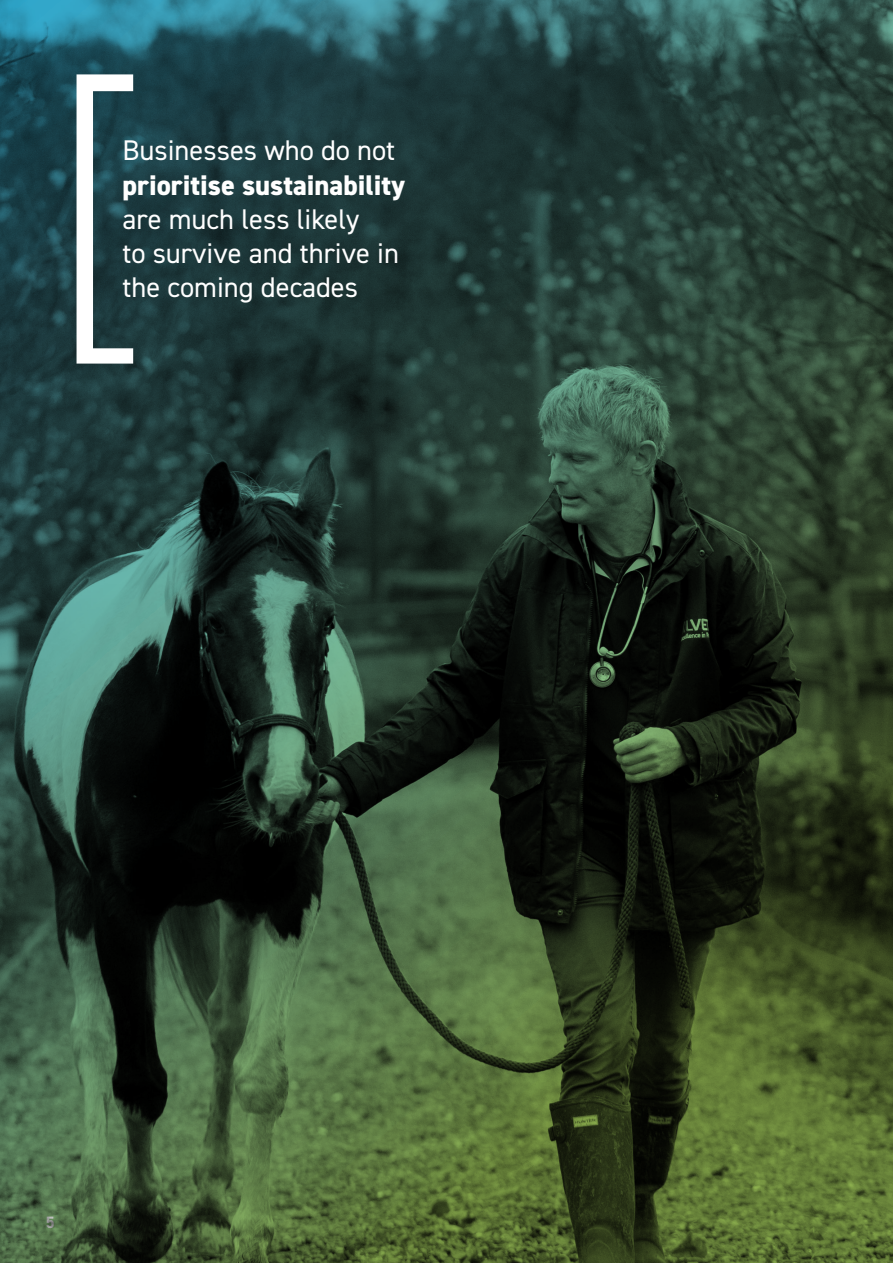
<style>
.page{position:relative;width:893px;height:1263px;background:#fff}
.page>*{position:absolute;margin:0;border:0;box-sizing:border-box;transform-origin:0 0}
.Quotes2{font:28.5px "DIN2014";color:#fff}
.Quotes2-2{font:800 28.5px/34.2px "DIN2014";color:#fff}
.Sub_headers{font:700 16.5px "DIN2014";color:#fff}
.s1{font-weight:400}
</style>
<div class="page">
<img style="left:0;top:0;width:893px;height:1263px">
<svg style="left:77px;top:74px;width:56px;height:290px"></svg>
<p class="Quotes2-2" style="left:122px;top:134px;width:284px"><span class="s1">Businesses who do not </span>prioritise sustainability</p>
<p class="Quotes2" style="left:122px;top:201px;width:238px">are much less likely</p>
<p class="Quotes2" style="left:122px;top:235px;width:278px">to survive and thrive in</p>
<p class="Quotes2" style="left:122px;top:270px;width:237px">the coming decades</p>
<p class="Sub_headers" style="left:46px;top:1211px;width:10px">5</p>
</div>
